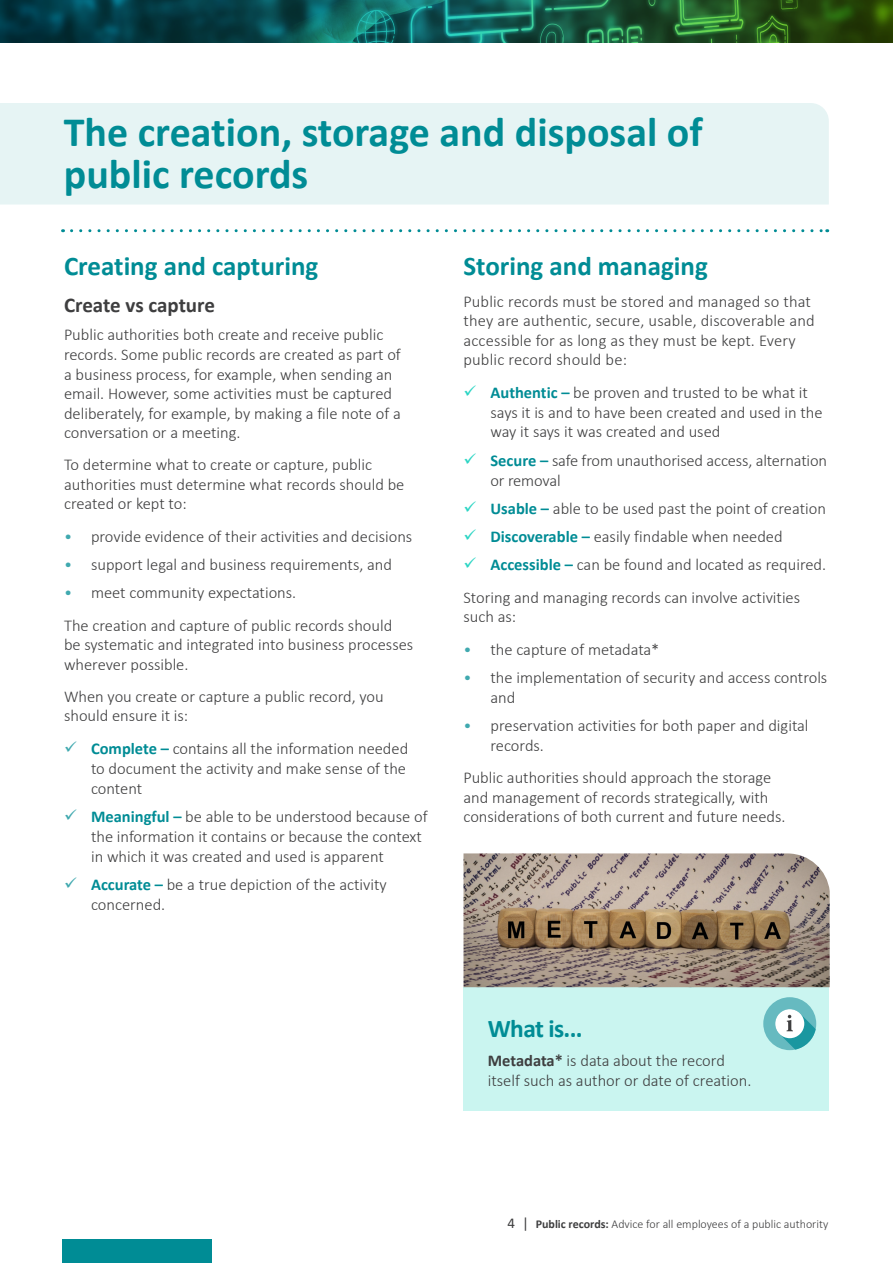
<style>
.page{position:relative;width:893px;height:1263px;background:#fff}
.page>*{position:absolute;margin:0;border:0;box-sizing:border-box;transform-origin:0 0}
.Heading_1{font:700 42px/42px "Calibri";color:#008c95}
.Heading_2{font:700 27px "Calibri";color:#008c95}
.Sub_heading{font:700 25.5px "Calibri";letter-spacing:-.025em;color:#008c95}
.Heading_3{font:700 21px "Calibri";letter-spacing:-.005em;color:#3e3e3f}
.Body_text{font:300 16.5px/19.5px "Calibri";color:#3e3e3f}
.Sub_heading-2{font:300 16.5px/19.8px "Calibri";color:#3e3e3f}
.t1{font:300 12px "Calibri";color:#3e3e3f}
.s1{color:#40a9af}
.s2{font-weight:700;color:#008c95}
.s3{font-weight:700}
.s4{font-weight:400;font-size:15px}
</style>
<div class="page">
<svg style="left:0;top:0;width:893px;height:43px;background:#145442"></svg>
<div style="left:63px;top:1240px;width:149px;height:23px;background:#008c95"></div>
<div style="left:0;top:103px;width:829px;height:102px;background:#e6f4f4"></div>
<svg style="left:72px;top:229px;width:756px;height:3px"></svg>
<div style="left:463px;top:987px;width:366px;height:124px;background:#caf5f0"></div>
<div style="left:763px;top:997px;width:53px;height:53px;background:#66bac0;border-radius:50%"></div>
<svg style="left:775px;top:1009px;width:41px;height:40px"></svg>
<img style="left:463px;top:853px;width:367px;height:134px">
<p class="Heading_1" style="left:64px;top:110px;width:640px">The creation, storage and disposal of public records</p>
<p class="Heading_2" style="left:64px;top:246px;width:256px">Creating and capturing</p>
<p class="Heading_3" style="left:64px;top:291px;width:152px">Create vs capture</p>
<p class="Body_text" style="left:64px;top:325px;width:338px">Public authorities both create and receive public records. Some public records are created as part of a business process, for example, when sending an email. However, some activities must be captured deliberately, for example, by making a file note of a conversation or a meeting.</p>
<p class="Body_text" style="left:64px;top:455px;width:342px">To determine what to create or capture, public authorities must determine what records should be created or kept to:</p>
<p class="Body_text" style="left:64px;top:526px;width:350px"><span class="s1">•</span> provide evidence of their activities and decisions</p>
<p class="Body_text" style="left:64px;top:555px;width:330px"><span class="s1">•</span> support legal and business requirements, and</p>
<p class="Body_text" style="left:64px;top:583px;width:234px"><span class="s1">•</span> meet community expectations.</p>
<p class="Body_text" style="left:64px;top:615px;width:351px">The creation and capture of public records should<br>be systematic and integrated into business processes wherever possible.</p>
<p class="Body_text" style="left:64px;top:687px;width:321px">When you create or capture a public record, you should ensure it is:</p>
<p class="Body_text" style="left:91px;top:738px;width:319px"><span class="s2">Complete –</span> contains all the information needed to document the activity and make sense of the content</p>
<p class="Body_text" style="left:91px;top:806px;width:338px"><span class="s2">Meaningful –</span> be able to be understood because of the information it contains or because the context in which it was created and used is apparent</p>
<p class="Body_text" style="left:91px;top:874px;width:297px"><span class="s2">Accurate –</span> be a true depiction of the activity concerned.</p>
<p class="Heading_2" style="left:463px;top:246px;width:246px">Storing and managing</p>
<p class="Body_text" style="left:463px;top:291px;width:353px">Public records must be stored and managed so that they are authentic, secure, usable, discoverable and accessible for as long as they must be kept. Every public record should be:</p>
<p class="Body_text" style="left:490px;top:382px;width:334px"><span class="s2">Authentic –</span> be proven and trusted to be what it says it is and to have been created and used in the way it says it was created and used</p>
<p class="Body_text" style="left:490px;top:450px;width:338px"><span class="s2">Secure –</span> safe from unauthorised access, alternation or removal</p>
<p class="Body_text" style="left:490px;top:498px;width:337px"><span class="s2">Usable –</span> able to be used past the point of creation</p>
<p class="Body_text" style="left:490px;top:527px;width:294px"><span class="s2">Discoverable –</span> easily findable when needed</p>
<p class="Body_text" style="left:490px;top:555px;width:337px"><span class="s2">Accessible –</span> can be found and located as required.</p>
<p class="Body_text" style="left:463px;top:587px;width:338px">Storing and managing records can involve activities such as:</p>
<p class="Body_text" style="left:463px;top:639px;width:197px"><span class="s1">•</span> the capture of metadata*</p>
<p class="Body_text" style="left:490px;top:668px;width:338px;text-indent:-27px"><span class="s1">•</span> the implementation of security and access controls and</p>
<p class="Body_text" style="left:490px;top:716px;width:319px;text-indent:-27px"><span class="s1">•</span> preservation activities for both paper and digital records.</p>
<p class="Body_text" style="left:463px;top:768px;width:324px">Public authorities should approach the storage and management of records strategically, with considerations of both current and future needs.</p>
<p class="Sub_heading" style="left:488px;top:1011px;width:96px">What is...</p>
<p class="Sub_heading-2" style="left:488px;top:1050px;width:265px"><span class="s3">Metadata*</span> is data about the record itself such as author or date of creation.</p>
<p class="t1" style="left:508px;top:1217px;width:322px"><span class="s4">4 |</span> <span class="s3">Public records:</span> Advice for all employees of a public authority</p>
</div>
